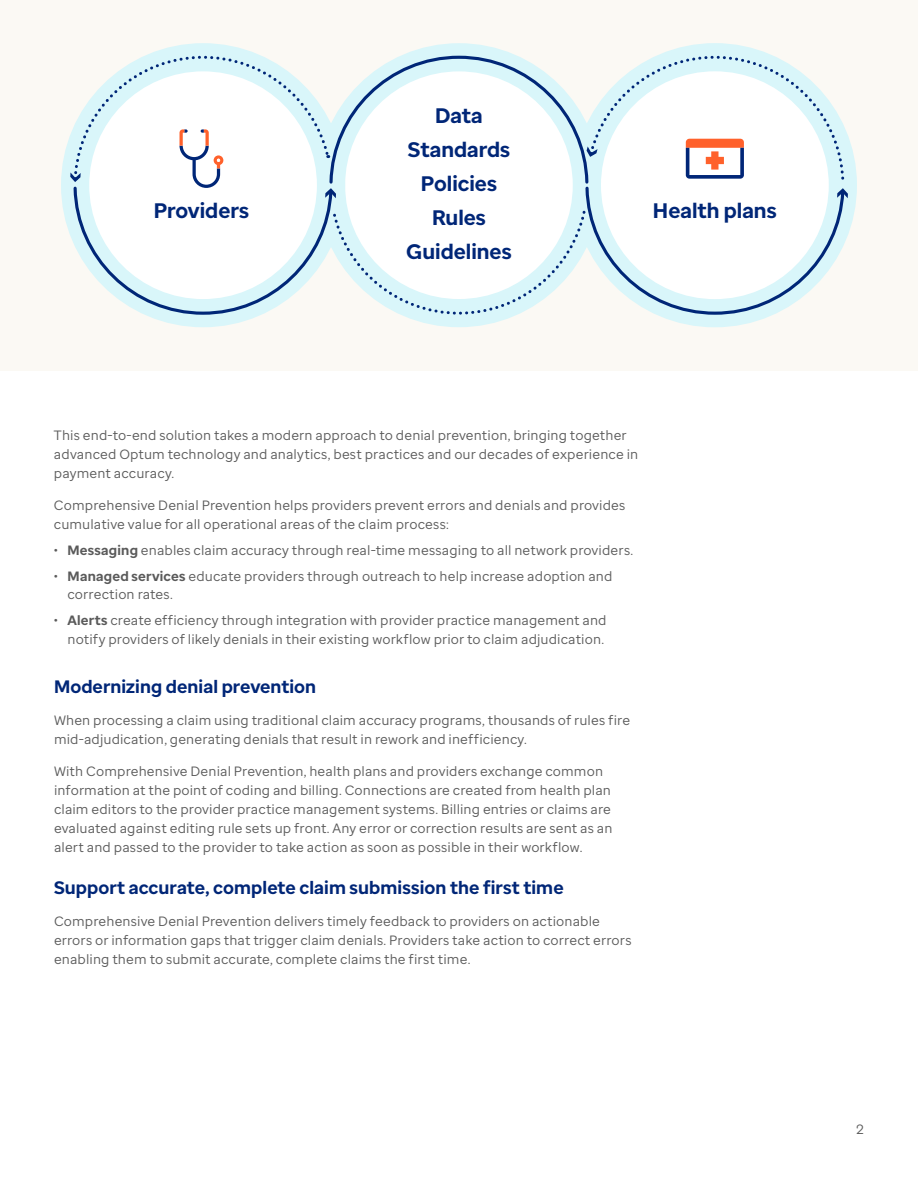
<style>
.page{position:relative;width:918px;height:1188px;background:#fff}
.page>*{position:absolute;margin:0;border:0;box-sizing:border-box;transform-origin:0 0}
.t1{font:700 21px/34.2px "Optum Sans";color:#002677;text-align:center}
.t2{font:700 18px "Optum Sans";letter-spacing:.005em;color:#002677}
.t3{font:13.5px/18.9px "Optum Sans";letter-spacing:.01em;color:#5a5a5a}
.s1{font-weight:700}
</style>
<div class="page">
<div style="left:0;top:0;width:918px;height:370px;background:#fbf9f4"></div>
<div style="left:573px;top:43px;width:284px;height:284px;border:28px solid #d9f6fa;border-radius:50%"></div>
<div style="left:317px;top:43px;width:284px;height:284px;border:28px solid #d9f6fa;border-radius:50%"></div>
<div style="left:61px;top:43px;width:284px;height:284px;border:28px solid #d9f6fa;border-radius:50%"></div>
<svg style="left:70px;top:54px;width:778px;height:262px"></svg>
<h1 class="t1" style="left:406px;top:98px;width:107px">Data<br>Standards<br>Policies<br>Rules<br>Guidelines</h1>
<h1 class="t1" style="left:154px;top:193px;width:97px">Providers</h1>
<h1 class="t1" style="left:653px;top:193px;width:125px">Health plans</h1>
<p class="t3" style="left:54px;top:426px;width:586px">This end-to-end solution takes a modern approach to denial prevention, bringing together advanced Optum technology and analytics, best practices and our decades of experience in payment accuracy.</p>
<p class="t3" style="left:54px;top:496px;width:573px">Comprehensive Denial Prevention helps providers prevent errors and denials and provides cumulative value for all operational areas of the claim process:</p>
<p class="t3" style="left:54px;top:541px;width:581px">• <span class="s1">Messaging</span> enables claim accuracy through real-time messaging to all network providers.</p>
<p class="t3" style="left:67px;top:566px;width:546px;text-indent:-14px">• <span class="s1">Managed services</span> educate providers through outreach to help increase adoption and correction rates.</p>
<p class="t3" style="left:54px;top:611px;width:554px;text-align:right">• <span class="s1">Alerts</span> create efficiency through integration with provider practice management and notify providers of likely denials in their existing workflow prior to claim adjudication.</p>
<h2 class="t2" style="left:54px;top:674px;width:264px">Modernizing denial prevention</h2>
<p class="t3" style="left:54px;top:711px;width:578px">When processing a claim using traditional claim accuracy programs, thousands of rules fire mid-adjudication, generating denials that result in rework and inefficiency.</p>
<p class="t3" style="left:54px;top:762px;width:560px">With Comprehensive Denial Prevention, health plans and providers exchange common information at the point of coding and billing. Connections are created from health plan claim editors to the provider practice management systems. Billing entries or claims are evaluated against editing rule sets up front. Any error or correction results are sent as an alert and passed to the provider to take action as soon as possible in their workflow.</p>
<h2 class="t2" style="left:54px;top:876px;width:511px">Support accurate, complete claim submission the first time</h2>
<p class="t3" style="left:54px;top:912px;width:579px">Comprehensive Denial Prevention delivers timely feedback to providers on actionable errors or information gaps that trigger claim denials. Providers take action to correct errors enabling them to submit accurate, complete claims the first time.</p>
<p class="t3" style="left:857px;top:1120px;width:9px">2</p>
</div>
